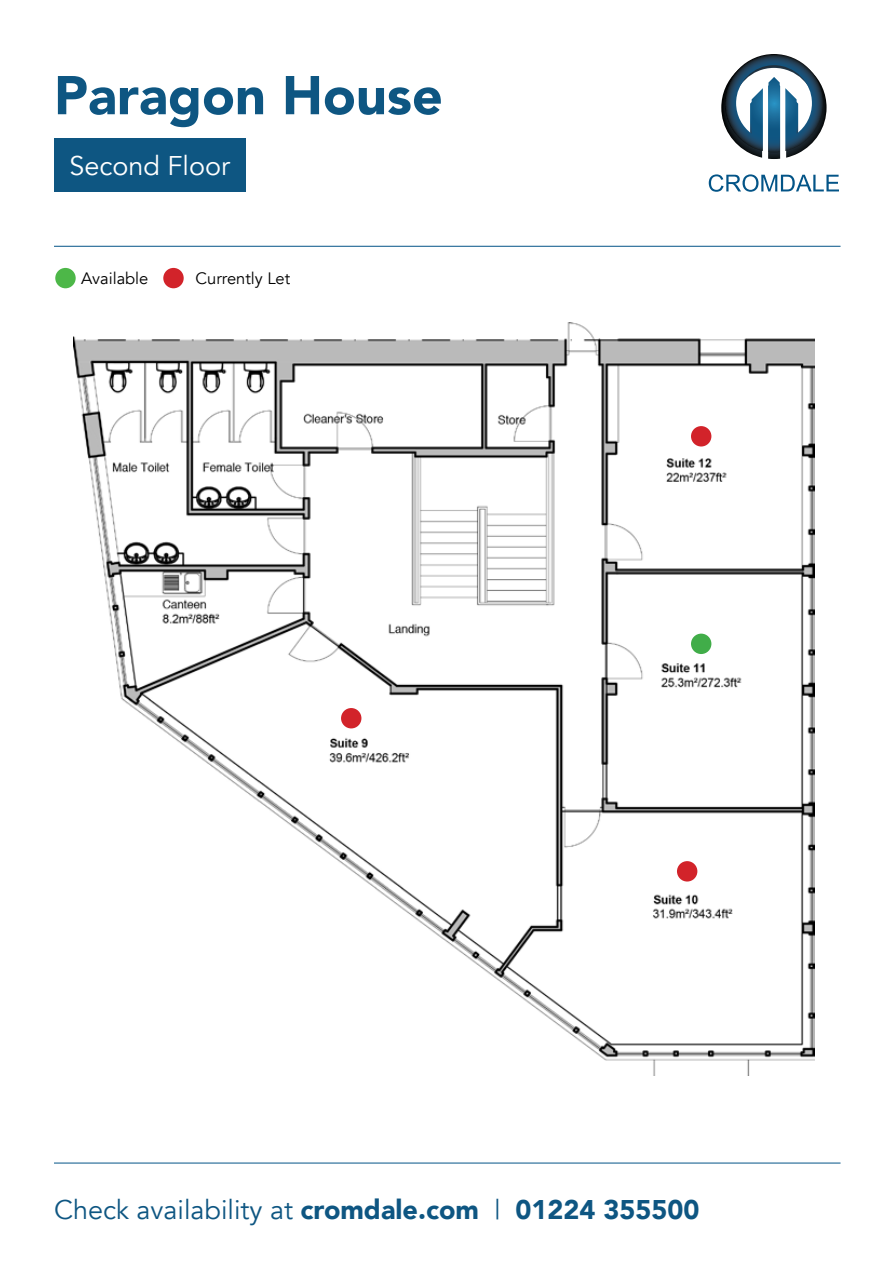
<style>
.page{position:relative;width:893px;height:1263px;background:#fff}
.page>*{position:absolute;margin:0;border:0;box-sizing:border-box;transform-origin:0 0}
.t1{font:900 54px "Avenir";color:#0e5682}
.t2{font:900 27px "Avenir";color:#0e5682}
.t3{font:27px "Avenir";color:#fff}
.t4{font:16.5px "Avenir";color:#000}
.s1{font-weight:400}
</style>
<div class="page">
<div style="left:54px;top:138px;width:192px;height:53px;background:#0e5682"></div>
<svg style="left:721px;top:54px;width:105px;height:105px"></svg>
<svg style="left:709px;top:174px;width:130px;height:18px"></svg>
<hr style="left:54px;top:1163px;width:786px;height:1px;background:#035487">
<hr style="left:54px;top:246px;width:786px;height:1px;background:#035487">
<img style="left:73px;top:322px;width:742px;height:753px">
<div style="left:55px;top:268px;width:21px;height:20px;background:#4db748;border-radius:50%"></div>
<div style="left:341px;top:708px;width:20px;height:20px;background:#d2232a;border-radius:50%"></div>
<div style="left:677px;top:861px;width:20px;height:20px;background:#d2232a;border-radius:50%"></div>
<div style="left:163px;top:268px;width:21px;height:20px;background:#d2232a;border-radius:50%"></div>
<div style="left:691px;top:634px;width:20px;height:20px;background:#41ad49;border-radius:50%"></div>
<div style="left:691px;top:426px;width:20px;height:20px;background:#d2232a;border-radius:50%"></div>
<h1 class="t1" style="left:54px;top:49px;width:390px">Paragon House</h1>
<p class="t3" style="left:70px;top:150px;width:162px">Second Floor</p>
<p class="t4" style="left:81px;top:268px;width:69px">Available</p>
<p class="t4" style="left:196px;top:268px;width:96px">Currently Let</p>
<p class="t2" style="left:54px;top:1187px;width:647px"><span class="s1">Check availability at</span> cromdale.com <span class="s1">|</span> 01224 355500</p>
</div>
